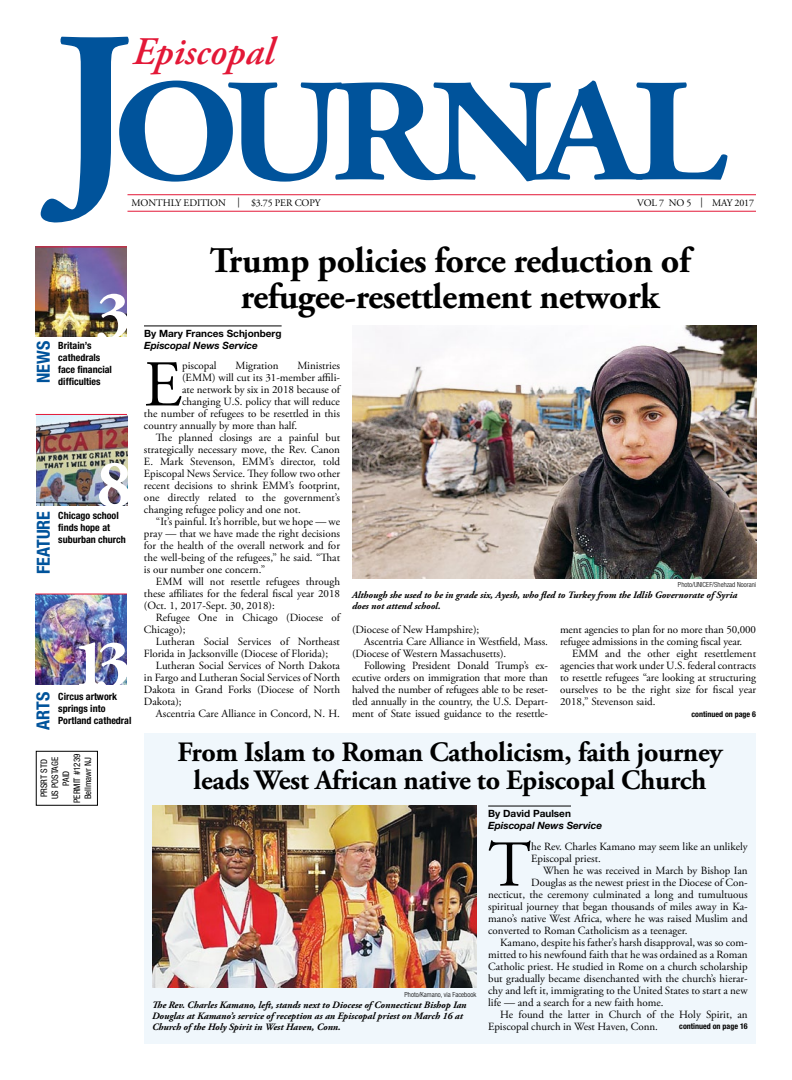
<style>
.page{position:relative;width:792px;height:1080px;background:#fff}
.page>*{position:absolute;margin:0;border:0;box-sizing:border-box;transform-origin:0 0}
.t1{font:700 146px "Adobe Garamond Pro";letter-spacing:-.075em;color:#00539b;scale:1.1 1}
.t2{font:700 68px "Adobe Garamond Pro";color:#fff}
.t3{font:65.3px "Adobe Garamond Pro";color:#000}
.t4{font:italic 600 39px "Adobe Garamond Pro";color:#e31837}
.t5{font:700 36px/36px "Adobe Garamond Pro";letter-spacing:-.01em;color:#000;text-align:center}
.t6{font:700 28px/28px "Adobe Garamond Pro";letter-spacing:-.01em;color:#000;text-align:center}
.t7{font:700 condensed 18px "Helvetica Neue";color:#00539b}
.t8{font:11px/12px "Adobe Garamond Pro";color:#000}
.t9{font:700 condensed 10px/12px "Helvetica Neue";color:#000}
.t10{font:10px "Adobe Garamond Pro";letter-spacing:-.005em;color:#000}
.t11{font:italic 700 10px "Helvetica Neue";color:#000}
.t12{font:700 10px "Helvetica Neue";color:#000}
.t13{font:italic 700 9.8px/11px "Adobe Garamond Pro";color:#000}
.t14{font:condensed 9px/11px "Helvetica Neue";color:#000;text-align:center}
.t15{font:700 condensed 8px "Helvetica Neue";color:#000}
.t16{font:300 condensed 7px "Helvetica Neue";color:#000}
.s1{font-size:215px}
</style>
<div class="page">
<hr style="left:128px;top:194px;width:628px;height:1px;background:#e31837">
<hr style="left:128px;top:211px;width:628px;height:1px;background:#e31837">
<div style="left:144px;top:734px;width:612px;height:310px;background:#f0f7fc"></div>
<img style="left:36px;top:247px;width:91px;height:89px">
<img style="left:37px;top:415px;width:91px;height:90px">
<img style="left:36px;top:595px;width:91px;height:90px">
<hr style="left:36px;top:594px;width:91px;height:1px;background:#e31837">
<hr style="left:36px;top:414px;width:91px;height:1px;background:#e31837">
<hr style="left:36px;top:246px;width:91px;height:1px;background:#e31837">
<div style="left:36px;top:751px;width:62px;height:55px;border:1px solid #000"></div>
<hr style="left:144px;top:325px;width:138px;height:1px;background:#000">
<hr style="left:488px;top:806px;width:83px;height:1px;background:#000">
<img style="left:152px;top:806px;width:324px;height:182px">
<img style="left:352px;top:326px;width:404px;height:253px">
<h3 class="t4" style="left:132px;top:29px;width:143px">Episcopal</h3>
<h1 class="t1" style="left:52px;top:48px;width:614px"><span class="s1">J</span>ournal</h1>
<p class="t10" style="left:132px;top:197px;width:191px">MONTHLY EDITION | $3.75 PER COPY</p>
<p class="t10" style="left:637px;top:197px;width:118px">Vol 7 No 5 | May 2017</p>
<h3 class="t7" style="left:33px;top:383px;width:44px;rotate:-90deg">news</h3>
<h2 class="t2" style="left:96px;top:276px;width:37px">3</h2>
<p class="t9" style="left:58px;top:339px;width:55px">Britain’s cathedrals face financial difficulties</p>
<h3 class="t7" style="left:33px;top:574px;width:64px;rotate:-90deg">Feature</h3>
<h2 class="t2" style="left:97px;top:445px;width:37px">8</h2>
<p class="t9" style="left:58px;top:509px;width:69px">Chicago school finds hope at suburban church</p>
<h3 class="t7" style="left:32px;top:730px;width:39px;rotate:-90deg">arts</h3>
<h2 class="t2" style="left:72px;top:625px;width:60px">13</h2>
<p class="t9" style="left:58px;top:690px;width:75px">Circus artwork springs into<br>Portland cathedral</p>
<p class="t14" style="left:38px;top:803px;width:51px;rotate:-90deg">PRSRT STD<br>US POSTAGE<br>PAID<br>PERMIT #1239<br>Bellmawr NJ</p>
<h3 class="t5" style="left:210px;top:243px;width:482px">Trump policies force reduction of refugee-resettlement network</h3>
<p class="t12" style="left:144px;top:327px;width:139px">By Mary Frances Schjonberg</p>
<p class="t11" style="left:144px;top:339px;width:115px">Episcopal News Service</p>
<h3 class="t3" style="left:144px;top:346px;width:40px">E</h3>
<p class="t8" style="left:182px;top:360px;width:36px">piscopal</p>
<p class="t8" style="left:235px;top:360px;width:45px">Migration</p>
<p class="t8" style="left:297px;top:360px;width:44px">Ministries</p>
<p class="t8" style="left:182px;top:372px;width:159px">(EMM) will cut its 31-member affili-</p>
<p class="t8" style="left:182px;top:384px;width:159px">ate network by six in 2018 because of</p>
<p class="t8" style="left:182px;top:396px;width:159px">changing U.S. policy that will reduce</p>
<p class="t8" style="left:144px;top:408px;width:198px">the number of refugees to be resettled in this</p>
<p class="t8" style="left:144px;top:420px;width:155px">country annually by more than half.</p>
<p class="t8" style="left:156px;top:432px;width:186px">The planned closings are a painful but</p>
<p class="t8" style="left:144px;top:444px;width:198px">strategically necessary move, the Rev. Canon</p>
<p class="t8" style="left:144px;top:456px;width:198px">E. Mark Stevenson, EMM’s director, told</p>
<p class="t8" style="left:144px;top:468px;width:198px">Episcopal News Service. They follow two other</p>
<p class="t8" style="left:144px;top:480px;width:198px">recent decisions to shrink EMM’s footprint,</p>
<p class="t8" style="left:144px;top:492px;width:198px">one directly related to the government’s</p>
<p class="t8" style="left:144px;top:504px;width:159px">changing refugee policy and one not.</p>
<p class="t8" style="left:156px;top:516px;width:186px">“It’s painful. It’s horrible, but we hope — we</p>
<p class="t8" style="left:144px;top:528px;width:198px">pray — that we have made the right decisions</p>
<p class="t8" style="left:144px;top:540px;width:197px">for the health of the overall network and for</p>
<p class="t8" style="left:144px;top:552px;width:198px">the well-being of the refugees,” he said. “That</p>
<p class="t8" style="left:144px;top:564px;width:123px">is our number one concern.”</p>
<p class="t8" style="left:156px;top:576px;width:186px">EMM will not resettle refugees through</p>
<p class="t8" style="left:144px;top:588px;width:198px">these affiliates for the federal fiscal year 2018</p>
<p class="t8" style="left:144px;top:600px;width:132px">(Oct. 1, 2017-Sept. 30, 2018):</p>
<p class="t8" style="left:156px;top:612px;width:186px">Refugee One in Chicago (Diocese of</p>
<p class="t8" style="left:144px;top:624px;width:43px">Chicago);</p>
<p class="t8" style="left:156px;top:636px;width:186px">Lutheran Social Services of Northeast</p>
<p class="t8" style="left:144px;top:648px;width:186px">Florida in Jacksonville (Diocese of Florida);</p>
<p class="t8" style="left:156px;top:660px;width:186px">Lutheran Social Services of North Dakota</p>
<p class="t8" style="left:144px;top:672px;width:198px">in Fargo and Lutheran Social Services of North</p>
<p class="t8" style="left:144px;top:684px;width:198px">Dakota in Grand Forks (Diocese of North</p>
<p class="t8" style="left:144px;top:696px;width:39px">Dakota);</p>
<p class="t8" style="left:156px;top:708px;width:186px">Ascentria Care Alliance in Concord, N. H.</p>
<p class="t16" style="left:678px;top:580px;width:80px">Photo/UNICEF/Shehzad Noorani</p>
<p class="t13" style="left:352px;top:589px;width:387px">Although she used to be in grade six, Ayesh, who fled to Turkey from the Idlib Governorate of Syria does not attend school.</p>
<p class="t8" style="left:352px;top:624px;width:129px">(Diocese of New Hampshire);</p>
<p class="t8" style="left:364px;top:636px;width:186px">Ascentria Care Alliance in Westfield, Mass.</p>
<p class="t8" style="left:352px;top:648px;width:156px">(Diocese of Western Massachusetts).</p>
<p class="t8" style="left:364px;top:660px;width:186px">Following President Donald Trump’s ex-</p>
<p class="t8" style="left:352px;top:672px;width:198px">ecutive orders on immigration that more than</p>
<p class="t8" style="left:352px;top:684px;width:198px">halved the number of refugees able to be reset-</p>
<p class="t8" style="left:352px;top:696px;width:198px">tled annually in the country, the U.S. Depart-</p>
<p class="t8" style="left:352px;top:708px;width:198px">ment of State issued guidance to the resettle-</p>
<p class="t8" style="left:560px;top:624px;width:198px">ment agencies to plan for no more than 50,000 refugee admissions in the coming fiscal year.</p>
<p class="t8" style="left:560px;top:648px;width:198px;text-align:justify;text-indent:12px">EMM and the other eight resettlement agencies that work under U.S. federal contracts to resettle refugees “are looking at structuring ourselves to be the right size for fiscal year 2018,” Stevenson said.</p>
<p class="t15" style="left:692px;top:710px;width:66px">continued on page 6</p>
<h3 class="t6" style="left:178px;top:739px;width:548px">From Islam to Roman Catholicism, faith journey leads West African native to Episcopal Church</h3>
<p class="t16" style="left:405px;top:990px;width:73px">Photo/Kamano, via Facebook</p>
<p class="t13" style="left:152px;top:999px;width:316px">The Rev. Charles Kamano, left, stands next to Diocese of Connecticut Bishop Ian<br>Douglas at Kamano’s service of reception as an Episcopal priest on March 16 at<br>Church of the Holy Spirit in West Haven, Conn.</p>
<p class="t12" style="left:488px;top:807px;width:84px">By David Paulsen</p>
<p class="t11" style="left:488px;top:819px;width:115px">Episcopal News Service</p>
<h3 class="t3" style="left:488px;top:826px;width:45px">T</h3>
<p class="t8" style="left:531px;top:840px;width:218px">he Rev. Charles Kamano may seem like an unlikely<br>Episcopal priest.</p>
<p class="t8" style="left:543px;top:864px;width:206px">When he was received in March by Bishop Ian</p>
<p class="t8" style="left:531px;top:876px;width:218px">Douglas as the newest priest in the Diocese of Con-</p>
<p class="t8" style="left:488px;top:888px;width:261px">necticut, the ceremony culminated a long and tumultuous</p>
<p class="t8" style="left:488px;top:900px;width:261px">spiritual journey that began thousands of miles away in Ka-</p>
<p class="t8" style="left:488px;top:912px;width:261px">mano’s native West Africa, where he was raised Muslim and</p>
<p class="t8" style="left:488px;top:924px;width:201px">converted to Roman Catholicism as a teenager.</p>
<p class="t8" style="left:500px;top:936px;width:249px">Kamano, despite his father’s harsh disapproval, was so com-</p>
<p class="t8" style="left:488px;top:948px;width:261px">mitted to his newfound faith that he was ordained as a Roman</p>
<p class="t8" style="left:488px;top:960px;width:261px">Catholic priest. He studied in Rome on a church scholarship</p>
<p class="t8" style="left:488px;top:972px;width:261px">but gradually became disenchanted with the church’s hierar-</p>
<p class="t8" style="left:488px;top:984px;width:261px">chy and left it, immigrating to the United States to start a new</p>
<p class="t8" style="left:488px;top:996px;width:177px">life — and a search for a new faith home.</p>
<p class="t8" style="left:500px;top:1008px;width:249px">He found the latter in Church of the Holy Spirit, an</p>
<p class="t8" style="left:488px;top:1020px;width:171px">Episcopal church in West Haven, Conn.</p>
<p class="t15" style="left:679px;top:1022px;width:70px">continued on page 16</p>
</div>
